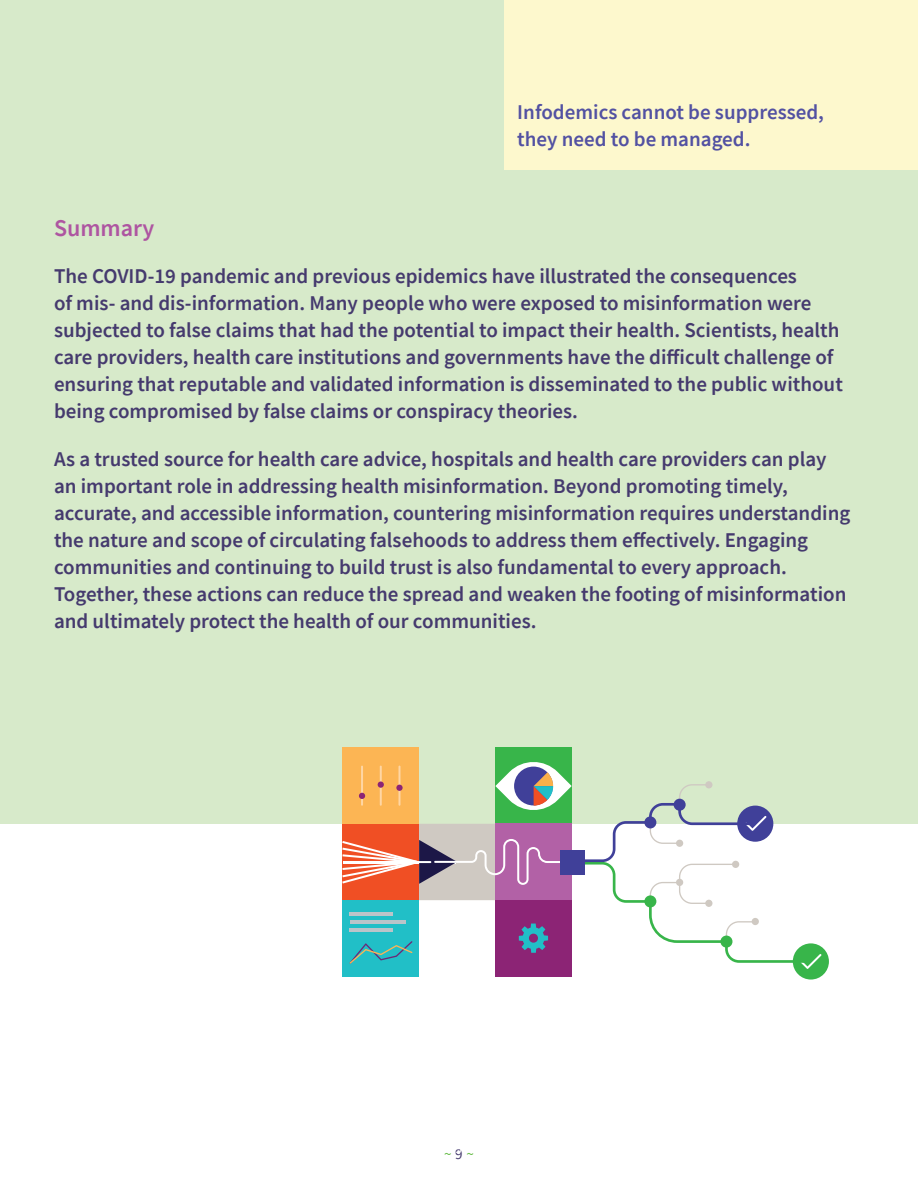
<style>
.page{position:relative;width:918px;height:1188px;background:#fff}
.page>*{position:absolute;margin:0;border:0;box-sizing:border-box;transform-origin:0 0}
.Section_Titles{font:600 24px "Source Sans Pro";color:#ae55a1}
.t1{font:600 21px/27px "Source Sans Pro";color:#453a6e}
.callout{font:600 21px/27px "Source Sans Pro";color:#5251a2}
.t2{font:15px "Source Sans Pro";color:#65bc46}
.s1{color:#453a6e}
</style>
<div class="page">
<div style="left:0;top:0;width:918px;height:824px;background:#d7eaca"></div>
<div style="left:504px;top:0;width:414px;height:170px;background:#fdf8cd"></div>
<div style="left:793px;top:943px;width:36px;height:37px;background:#38b54a;border-radius:50%"></div>
<svg style="left:343px;top:824px;width:229px;height:153px"></svg>
<div style="left:495px;top:747px;width:77px;height:77px;background:#38b54a"></div>
<div style="left:343px;top:824px;width:76px;height:76px;background:#f04f24"></div>
<div style="left:495px;top:824px;width:77px;height:76px;background:#b261a6"></div>
<div style="left:343px;top:747px;width:76px;height:77px;background:#fcb554"></div>
<div style="left:343px;top:900px;width:76px;height:76px;background:#21bfc7"></div>
<div style="left:495px;top:900px;width:77px;height:76px;background:#8c2475"></div>
<hr style="left:361px;top:766px;width:2px;height:40px;background:#ffd6a3">
<hr style="left:380px;top:766px;width:2px;height:40px;background:#ffd6a3">
<hr style="left:398px;top:766px;width:3px;height:40px;background:#ffd6a3">
<svg style="left:359px;top:793px;width:6px;height:6px"></svg>
<svg style="left:378px;top:782px;width:6px;height:6px"></svg>
<div style="left:396px;top:785px;width:7px;height:6px;background:#8c2475;border-radius:50%"></div>
<svg style="left:519px;top:924px;width:29px;height:29px"></svg>
<svg style="left:350px;top:941px;width:62px;height:23px"></svg>
<hr style="left:350px;top:912px;width:43px;height:3px;background:#bac4c9">
<hr style="left:350px;top:920px;width:56px;height:4px;background:#bac4c9">
<hr style="left:350px;top:928px;width:43px;height:4px;background:#bac4c9">
<svg style="left:495px;top:762px;width:77px;height:48px"></svg>
<svg style="left:342px;top:839px;width:231px;height:46px"></svg>
<div style="left:705px;top:781px;width:7px;height:7px;background:#cfc9c2;border-radius:50%"></div>
<svg style="left:584px;top:784px;width:238px;height:185px"></svg>
<div style="left:720px;top:936px;width:12px;height:12px;background:#38b54a;border-radius:50%"></div>
<div style="left:644px;top:816px;width:12px;height:12px;background:#404099;border-radius:50%"></div>
<div style="left:674px;top:799px;width:12px;height:12px;background:#404099;border-radius:50%"></div>
<div style="left:560px;top:850px;width:24px;height:24px;background:#404099"></div>
<p class="callout" style="left:517px;top:98px;width:308px">Infodemics cannot be suppressed, they need to be managed.</p>
<p class="Section_Titles" style="left:54px;top:212px;width:102px">Summary</p>
<p class="t1" style="left:54px;top:263px;width:790px">The COVID-19 pandemic and previous epidemics have illustrated the consequences<br>of mis- and dis-information. Many people who were exposed to misinformation were subjected to false claims that had the potential to impact their health. Scientists, health care providers, health care institutions and governments have the difficult challenge of ensuring that reputable and validated information is disseminated to the public without being compromised by false claims or conspiracy theories.</p>
<p class="t1" style="left:54px;top:445px;width:798px">As a trusted source for health care advice, hospitals and health care providers can play an important role in addressing health misinformation. Beyond promoting timely, accurate, and accessible information, countering misinformation requires understanding the nature and scope of circulating falsehoods to address them effectively. Engaging communities and continuing to build trust is also fundamental to every approach.<br>Together, these actions can reduce the spread and weaken the footing of misinformation and ultimately protect the health of our communities.</p>
<p class="t2" style="left:444px;top:1144px;width:31px">~ <span class="s1">9</span> ~</p>
</div>
